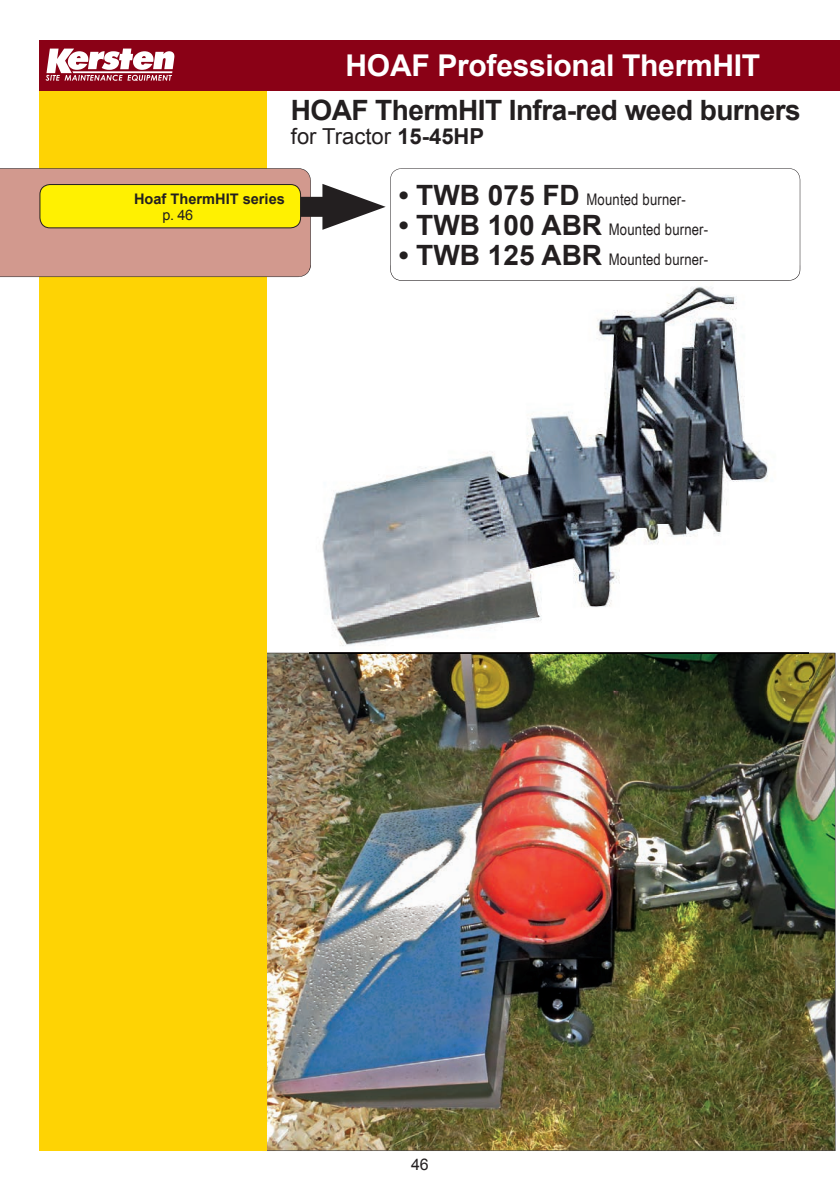
<style>
.page{position:relative;width:840px;height:1191px;background:#fff}
.page>*{position:absolute;margin:0;border:0;box-sizing:border-box;transform-origin:0 0}
.t1{font:700 30px "Arial";letter-spacing:-.01em;color:#fff}
.t2{font:700 28px "Arial";letter-spacing:-.02em;color:#231f20}
.t3{font:22px "Arial";color:#231f20}
.t4{font:16px "Arial Narrow";letter-spacing:.01em;color:#231f20}
.t5{font:16px "Arial";color:#231f20}
.t6{font:700 14.6px "Arial";color:#231f20}
.t7{font:14.4px "Arial";color:#231f20}
.s1{font-weight:700}
.s2{font-family:"Arial";font-weight:700;font-size:28px}
</style>
<div class="page">
<img style="left:266px;top:653px;width:569px;height:498px">
<div style="left:40px;top:83px;width:226px;height:1068px;background:#fed304"></div>
<div style="left:40px;top:40px;width:799px;height:50px;background:#8a0116"></div>
<svg style="left:46px;top:49px;width:128px;height:32px"></svg>
<div style="left:255px;top:197px;width:93px;height:20px;background:#231f20"></div>
<svg style="left:322px;top:184px;width:63px;height:46px"></svg>
<svg style="left:390px;top:168px;width:409px;height:97px"></svg>
<img style="left:309px;top:265px;width:498px;height:426px">
<img style="left:309px;top:653px;width:498px;height:1px">
<svg style="left:0;top:168px;width:311px;height:109px;background:#dab15d"></svg>
<img style="left:390px;top:265px;width:409px;height:16px">
<img style="left:399px;top:265px;width:203px;height:1px">
<h1 class="t1" style="left:345px;top:45px;width:416px">HOAF Professional ThermHIT</h1>
<h2 class="t2" style="left:291px;top:92px;width:511px">HOAF ThermHIT Infra-red weed burners</h2>
<h3 class="t3" style="left:291px;top:122px;width:195px">for Tractor <span class="s1">15-45HP</span></h3>
<p class="t6" style="left:134px;top:189px;width:152px">Hoaf ThermHIT series</p>
<p class="t7" style="left:162px;top:205px;width:32px">p. 46</p>
<p class="t4" style="left:398px;top:188px;width:288px"><span class="s2">• TWB 075 FD</span> Mounted burner-</p>
<p class="t4" style="left:398px;top:218px;width:311px"><span class="s2">• TWB 100 ABR</span> Mounted burner-</p>
<p class="t4" style="left:398px;top:248px;width:311px"><span class="s2">• TWB 125 ABR</span> Mounted burner-</p>
<p class="t5" style="left:411px;top:1154px;width:19px">46</p>
</div>
